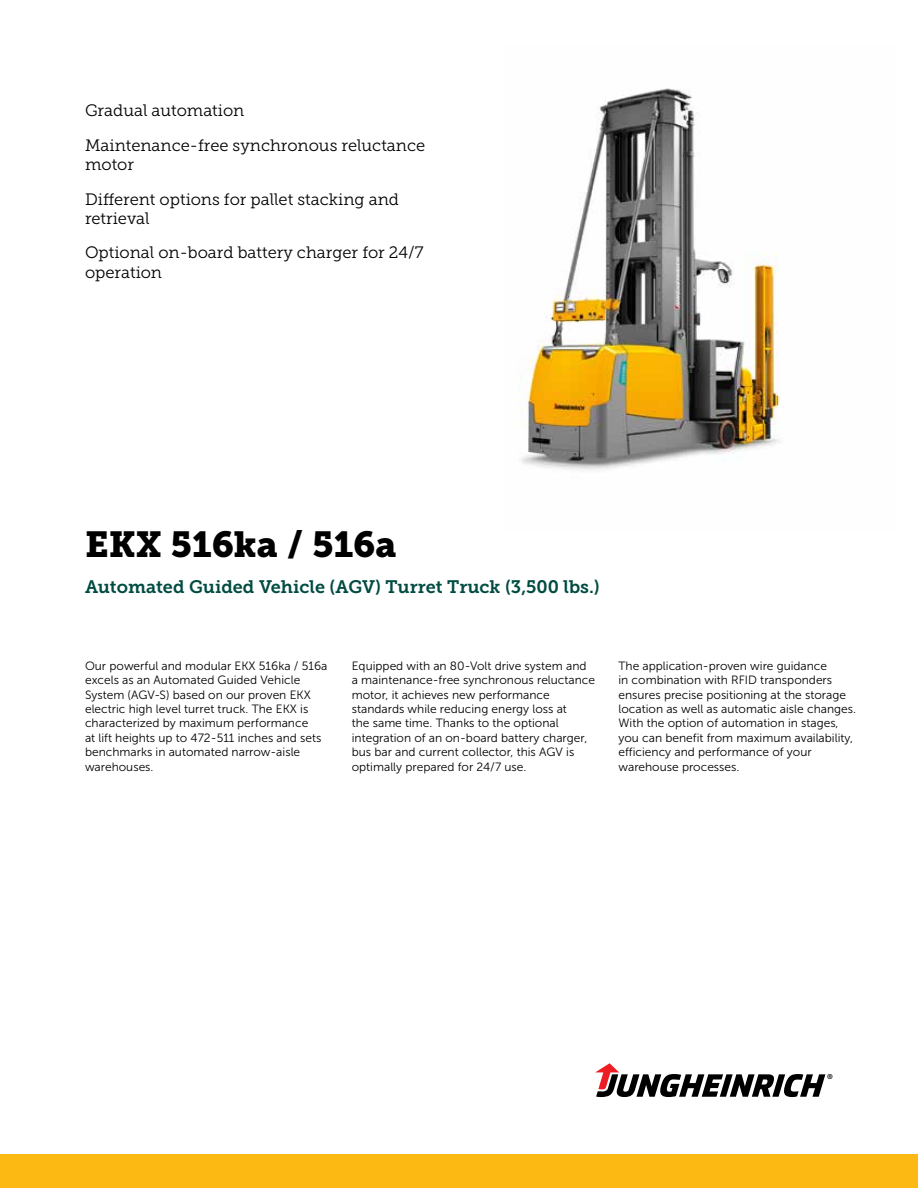
<style>
.page{position:relative;width:918px;height:1188px;background:#fff}
.page>*{position:absolute;margin:0;border:0;box-sizing:border-box;transform-origin:0 0}
.subhead{font:36px "Museo Slab 900";color:#000}
.subhead-2{font:18px "Museo Slab 700";color:#004b41}
.intro{font:16.5px/19.5px "Museo Slab 300";color:#000}
.copy_bullet{font:12px/14.4px "Museo Sans 300";color:#000}
.t1{font:7.05px "Museo Sans 700";color:#000}
</style>
<div class="page">
<svg style="left:595px;top:1063px;width:230px;height:34px"></svg>
<div style="left:0;top:1155px;width:918px;height:33px;background:#fdb913"></div>
<img style="left:519px;top:88px;width:261px;height:382px">
<p class="intro" style="left:85px;top:101px;width:161px">Gradual automation</p>
<p class="intro" style="left:85px;top:135px;width:342px">Maintenance-free synchronous reluctance motor</p>
<p class="intro" style="left:85px;top:189px;width:315px">Different options for pallet stacking and retrieval</p>
<p class="intro" style="left:85px;top:243px;width:340px">Optional on-board battery charger for 24/7 operation</p>
<p class="subhead" style="left:85px;top:524px;width:313px">EKX 516ka / 516a</p>
<p class="subhead-2" style="left:85px;top:577px;width:516px">Automated Guided Vehicle (AGV) Turret Truck (3,500 lbs.)</p>
<p class="copy_bullet" style="left:85px;top:658px;width:244px">Our powerful and modular EKX 516ka / 516a excels as an Automated Guided Vehicle System (AGV-S) based on our proven EKX electric high level turret truck. The EKX is characterized by maximum performance<br>at lift heights up to 472-511 inches and sets benchmarks in automated narrow-aisle warehouses.</p>
<p class="copy_bullet" style="left:352px;top:658px;width:245px">Equipped with an 80-Volt drive system and a maintenance-free synchronous reluctance motor, it achieves new performance standards while reducing energy loss at<br>the same time. Thanks to the optional integration of an on-board battery charger, bus bar and current collector, this AGV is optimally prepared for 24/7 use.</p>
<p class="copy_bullet" style="left:619px;top:658px;width:239px">The application-proven wire guidance<br>in combination with RFID transponders ensures precise positioning at the storage location as well as automatic aisle changes.<br>With the option of automation in stages, you can benefit from maximum availability, efficiency and performance of your warehouse processes.</p>
<p class="t1" style="left:827px;top:1073px;width:7px">®</p>
</div>
